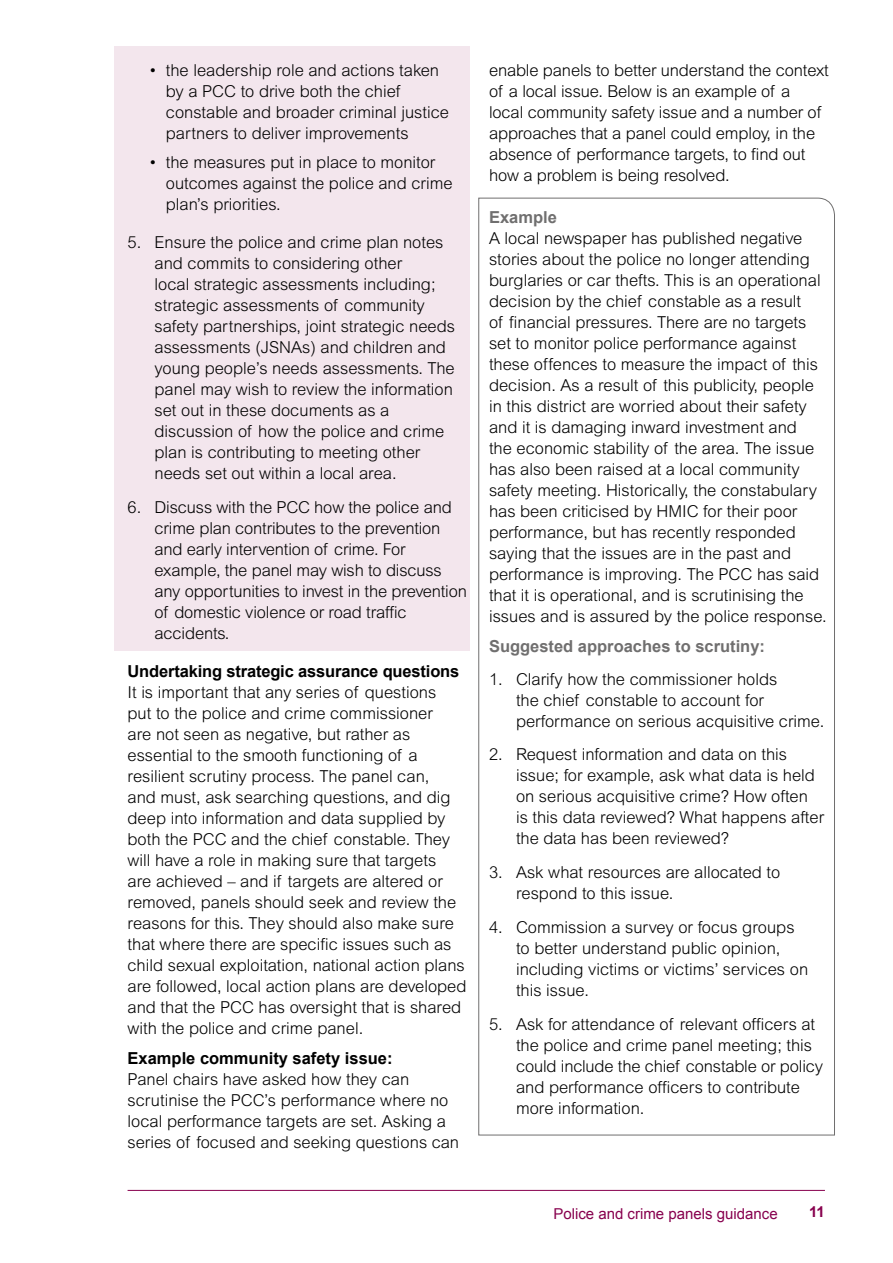
<style>
.page{position:relative;width:893px;height:1263px;background:#fff}
.page>*{position:absolute;margin:0;border:0;box-sizing:border-box;transform-origin:0 0}
.A4_Body{font:300 16.5px/21px "Arial MT Std";color:#000}
.A4_Minor_subhead{font:700 16.5px "Arial";letter-spacing:-.01em;color:#000}
.A4_Minor_subhead-2{font:700 16.5px "Arial";color:#706f6f}
.t1{font:15px "Arial";color:#87004e}
.t2{font:700 15px "Arial";color:#87004e}
.s1{font-family:"Arial";font-weight:700;color:#706f6f}
</style>
<div class="page">
<hr style="left:128px;top:1190px;width:697px;height:1px;background:#87004e">
<div style="left:114px;top:46px;width:355px;height:605px;background:#f3e6ed"></div>
<svg style="left:478px;top:197px;width:357px;height:939px"></svg>
<p class="A4_Body" style="left:166px;top:59px;width:285px;text-indent:-17px">• the leadership role and actions taken by a PCC to drive both the chief constable and broader criminal justice partners to deliver improvements</p>
<p class="A4_Body" style="left:166px;top:152px;width:288px;text-indent:-17px">• the measures put in place to monitor outcomes against the police and crime plan’s priorities.</p>
<p class="A4_Body" style="left:155px;top:232px;width:302px;text-indent:-27px">5. Ensure the police and crime plan notes and commits to considering other<br>local strategic assessments including; strategic assessments of community safety partnerships, joint strategic needs assessments (JSNAs) and children and young people’s needs assessments. The panel may wish to review the information set out in these documents as a discussion of how the police and crime plan is contributing to meeting other needs set out within a local area.</p>
<p class="A4_Body" style="left:155px;top:497px;width:314px;text-indent:-27px">6. Discuss with the PCC how the police and crime plan contributes to the prevention and early intervention of crime. For example, the panel may wish to discuss any opportunities to invest in the prevention of domestic violence or road traffic accidents.</p>
<p class="A4_Minor_subhead" style="left:128px;top:660px;width:333px">Undertaking strategic assurance questions</p>
<p class="A4_Body" style="left:128px;top:682px;width:340px">It is important that any series of questions<br>put to the police and crime commissioner<br>are not seen as negative, but rather as essential to the smooth functioning of a resilient scrutiny process. The panel can,<br>and must, ask searching questions, and dig deep into information and data supplied by both the PCC and the chief constable. They will have a role in making sure that targets<br>are achieved – and if targets are altered or removed, panels should seek and review the reasons for this. They should also make sure that where there are specific issues such as child sexual exploitation, national action plans are followed, local action plans are developed and that the PCC has oversight that is shared with the police and crime panel.</p>
<p class="A4_Minor_subhead" style="left:128px;top:1047px;width:267px">Example community safety issue:</p>
<p class="A4_Body" style="left:128px;top:1068px;width:333px">Panel chairs have asked how they can scrutinise the PCC’s performance where no local performance targets are set. Asking a series of focused and seeking questions can</p>
<p class="A4_Body" style="left:489px;top:59px;width:341px">enable panels to better understand the context of a local issue. Below is an example of a<br>local community safety issue and a number of approaches that a panel could employ, in the absence of performance targets, to find out how a problem is being resolved.</p>
<p class="A4_Body" style="left:489px;top:207px;width:339px"><span class="s1">Example<br></span>A local newspaper has published negative stories about the police no longer attending burglaries or car thefts. This is an operational decision by the chief constable as a result<br>of financial pressures. There are no targets set to monitor police performance against these offences to measure the impact of this decision. As a result of this publicity, people in this district are worried about their safety and it is damaging inward investment and<br>the economic stability of the area. The issue has also been raised at a local community safety meeting. Historically, the constabulary has been criticised by HMIC for their poor performance, but has recently responded saying that the issues are in the past and performance is improving. The PCC has said that it is operational, and is scrutinising the issues and is assured by the police response.</p>
<p class="A4_Minor_subhead-2" style="left:489px;top:635px;width:277px">Suggested approaches to scrutiny:</p>
<p class="A4_Body" style="left:516px;top:668px;width:310px;text-indent:-27px">1. Clarify how the commissioner holds<br>the chief constable to account for performance on serious acquisitive crime.</p>
<p class="A4_Body" style="left:516px;top:744px;width:310px;text-indent:-27px">2. Request information and data on this issue; for example, ask what data is held on serious acquisitive crime? How often<br>is this data reviewed? What happens after the data has been reviewed?</p>
<p class="A4_Body" style="left:516px;top:862px;width:266px;text-indent:-27px">3. Ask what resources are allocated to respond to this issue.</p>
<p class="A4_Body" style="left:516px;top:916px;width:294px;text-indent:-27px">4. Commission a survey or focus groups to better understand public opinion, including victims or victims’ services on this issue.</p>
<p class="A4_Body" style="left:516px;top:1013px;width:308px;text-indent:-27px">5. Ask for attendance of relevant officers at the police and crime panel meeting; this could include the chief constable or policy and performance officers to contribute more information.</p>
<p class="t1" style="left:553px;top:1203px;width:226px">Police and crime panels guidance</p>
<p class="t2" style="left:809px;top:1202px;width:17px">11</p>
</div>
